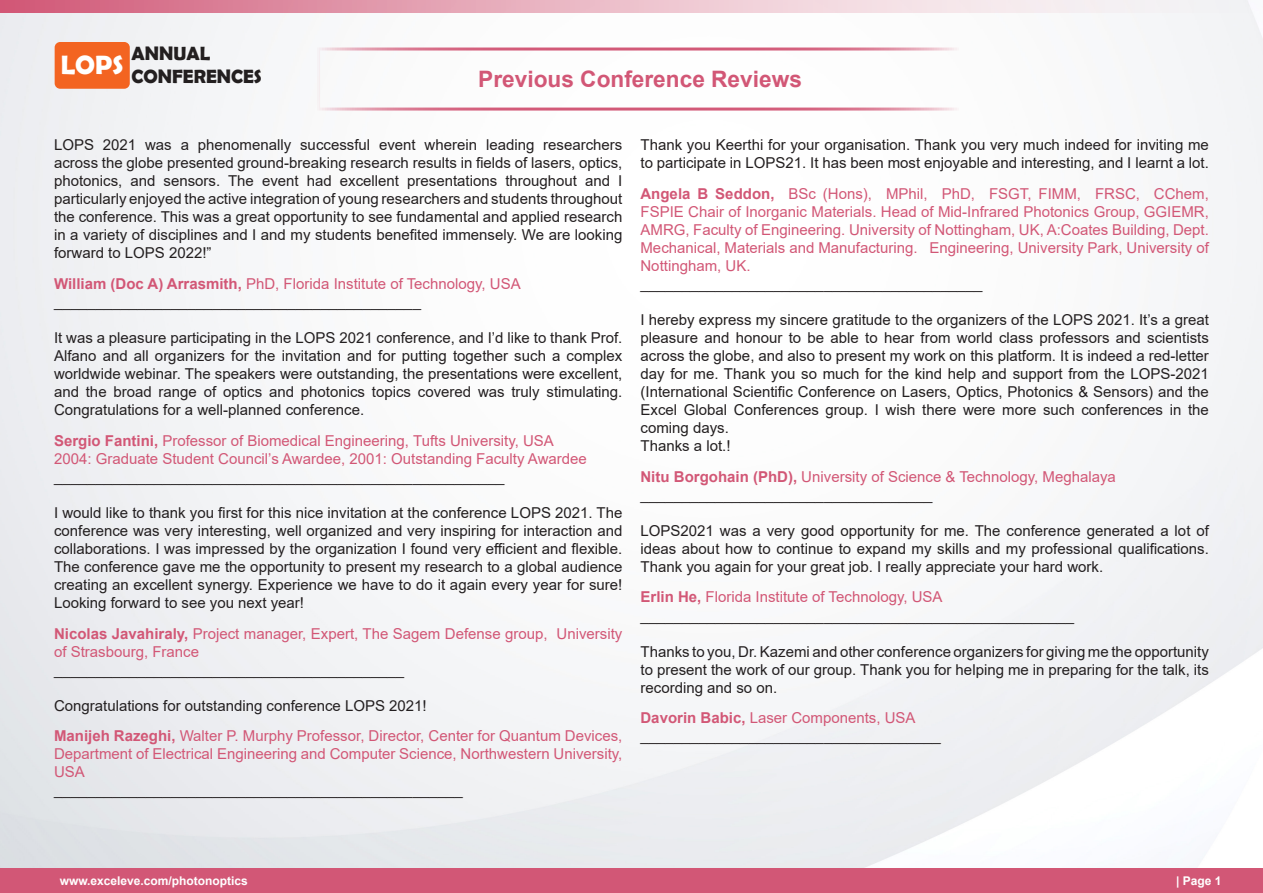
<style>
.page{position:relative;width:1263px;height:893px;background:#fff}
.page>*{position:absolute;margin:0;border:0;box-sizing:border-box;transform-origin:0 0}
.t1{font:700 26.55px "Berlin Sans FB Demi";color:#fff}
.t2{font:700 22.65px "Arial";color:#d25776}
.t3{font:700 19.2px/23.1px "Berlin Sans FB Demi";color:#231f20}
.t4{font:15px/18px "Arial";color:#231f20;text-align:justify}
.t5{font:15px/18px "Arial";color:#d25776;text-align:justify}
.t6{font:700 12px "Arial";color:#fff}
.s1{font-weight:700}
</style>
<div class="page">
<div style="left:0;top:868px;width:1263px;height:25px;background:#d25776"></div>
<svg style="left:0;top:0;width:1263px;height:13px"></svg>
<div style="left:317px;top:48px;width:646px;height:63px;border:3px solid #d25776"></div>
<div style="left:55px;top:42px;width:75px;height:47px;background:#f36421;border-radius:6px"></div>
<p class="t1" style="left:61px;top:49px;width:64px">LOPS</p>
<p class="t3" style="left:131px;top:42px;width:132px">ANNUAL<br>CONFERENCES</p>
<p class="t2" style="left:478px;top:63px;width:325px">Previous Conference Reviews</p>
<p class="t4" style="left:54px;top:136px;width:570px">LOPS 2021 was a phenomenally successful event wherein leading researchers across the globe presented ground-breaking research results in fields of lasers, optics, photonics, and sensors. The event had excellent presentations throughout and I particularly enjoyed the active integration of young researchers and students throughout the conference. This was a great opportunity to see fundamental and applied research in a variety of disciplines and I and my students benefited immensely. We are looking forward to LOPS 2022!”</p>
<p class="t5" style="left:54px;top:275px;width:468px"><span class="s1">William (Doc A) Arrasmith,</span> PhD, Florida Institute of Technology, USA</p>
<p class="t4" style="left:54px;top:293px;width:368px">____________________________________________</p>
<p class="t4" style="left:54px;top:329px;width:570px">It was a pleasure participating in the LOPS 2021 conference, and I’d like to thank Prof.<br>Alfano and all organizers for the invitation and for putting together such a complex worldwide webinar. The speakers were outstanding, the presentations were excellent, and the broad range of optics and photonics topics covered was truly stimulating.<br>Congratulations for a well-planned conference.</p>
<p class="t5" style="left:54px;top:431px;width:501px"><span class="s1">Sergio Fantini,</span> Professor of Biomedical Engineering, Tufts University, USA</p>
<p class="t5" style="left:54px;top:449px;width:534px">2004: Graduate Student Council’s Awardee, 2001: Outstanding Faculty Awardee</p>
<p class="t4" style="left:54px;top:467px;width:452px">______________________________________________________</p>
<p class="t4" style="left:54px;top:503px;width:570px">I would like to thank you first for this nice invitation at the conference LOPS 2021. The conference was very interesting, well organized and very inspiring for interaction and collaborations. I was impressed by the organization I found very efficient and flexible.<br>The conference gave me the opportunity to present my research to a global audience creating an excellent synergy. Experience we have to do it again every year for sure!<br>Looking forward to see you next year!</p>
<p class="t5" style="left:54px;top:624px;width:570px"><span class="s1">Nicolas Javahiraly,</span> Project manager, Expert, The Sagem Defense group, University of Strasbourg, France</p>
<p class="t4" style="left:54px;top:660px;width:352px">__________________________________________</p>
<p class="t4" style="left:54px;top:696px;width:374px">Congratulations for outstanding conference LOPS 2021!</p>
<p class="t5" style="left:54px;top:727px;width:570px"><span class="s1">Manijeh Razeghi,</span> Walter P. Murphy Professor, Director, Center for Quantum Devices, Department of Electrical Engineering and Computer Science, Northwestern University, USA</p>
<p class="t4" style="left:54px;top:781px;width:410px">_________________________________________________</p>
<p class="t4" style="left:640px;top:136px;width:570px">Thank you Keerthi for your organisation. Thank you very much indeed for inviting me to participate in LOPS21. It has been most enjoyable and interesting, and I learnt a lot.</p>
<p class="t5" style="left:640px;top:185px;width:570px"><span class="s1">Angela B Seddon,</span> BSc (Hons), MPhil, PhD, FSGT, FIMM, FRSC, CChem, FSPIE Chair of Inorganic Materials. Head of Mid-Infrared Photonics Group, GGIEMR, AMRG, Faculty of Engineering. University of Nottingham, UK, A:Coates Building, Dept.<br>Mechanical, Materials and Manufacturing. Engineering, University Park, University of Nottingham, UK.</p>
<p class="t4" style="left:640px;top:275px;width:343px">_________________________________________</p>
<p class="t4" style="left:640px;top:311px;width:570px">I hereby express my sincere gratitude to the organizers of the LOPS 2021. It’s a great pleasure and honour to be able to hear from world class professors and scientists across the globe, and also to present my work on this platform. It is indeed a red-letter day for me. Thank you so much for the kind help and support from the LOPS-2021 (International Scientific Conference on Lasers, Optics, Photonics &amp; Sensors) and the Excel Global Conferences group. I wish there were more such conferences in the coming days.</p>
<p class="t4" style="left:640px;top:437px;width:92px">Thanks a lot.!</p>
<p class="t5" style="left:640px;top:467px;width:477px"><span class="s1">Nitu Borgohain (PhD),</span> University of Science &amp; Technology, Meghalaya</p>
<p class="t4" style="left:640px;top:485px;width:293px">___________________________________</p>
<p class="t4" style="left:640px;top:521px;width:570px">LOPS2021 was a very good opportunity for me. The conference generated a lot of ideas about how to continue to expand my skills and my professional qualifications.<br>Thank you again for your great job. I really appreciate your hard work.</p>
<p class="t5" style="left:640px;top:588px;width:304px"><span class="s1">Erlin He,</span> Florida Institute of Technology, USA</p>
<p class="t4" style="left:640px;top:606px;width:435px">____________________________________________________</p>
<p class="t4" style="left:640px;top:642px;width:570px">Thanks to you, Dr. Kazemi and other conference organizers for giving me the opportunity to present the work of our group. Thank you for helping me in preparing for the talk, its recording and so on.</p>
<p class="t5" style="left:640px;top:709px;width:277px"><span class="s1">Davorin Babic,</span> Laser Components, USA</p>
<p class="t4" style="left:640px;top:727px;width:302px">____________________________________</p>
<p class="t6" style="left:60px;top:872px;width:190px">www.exceleve.com/photonoptics</p>
<p class="t6" style="left:1176px;top:872px;width:47px">| Page 1</p>
</div>
